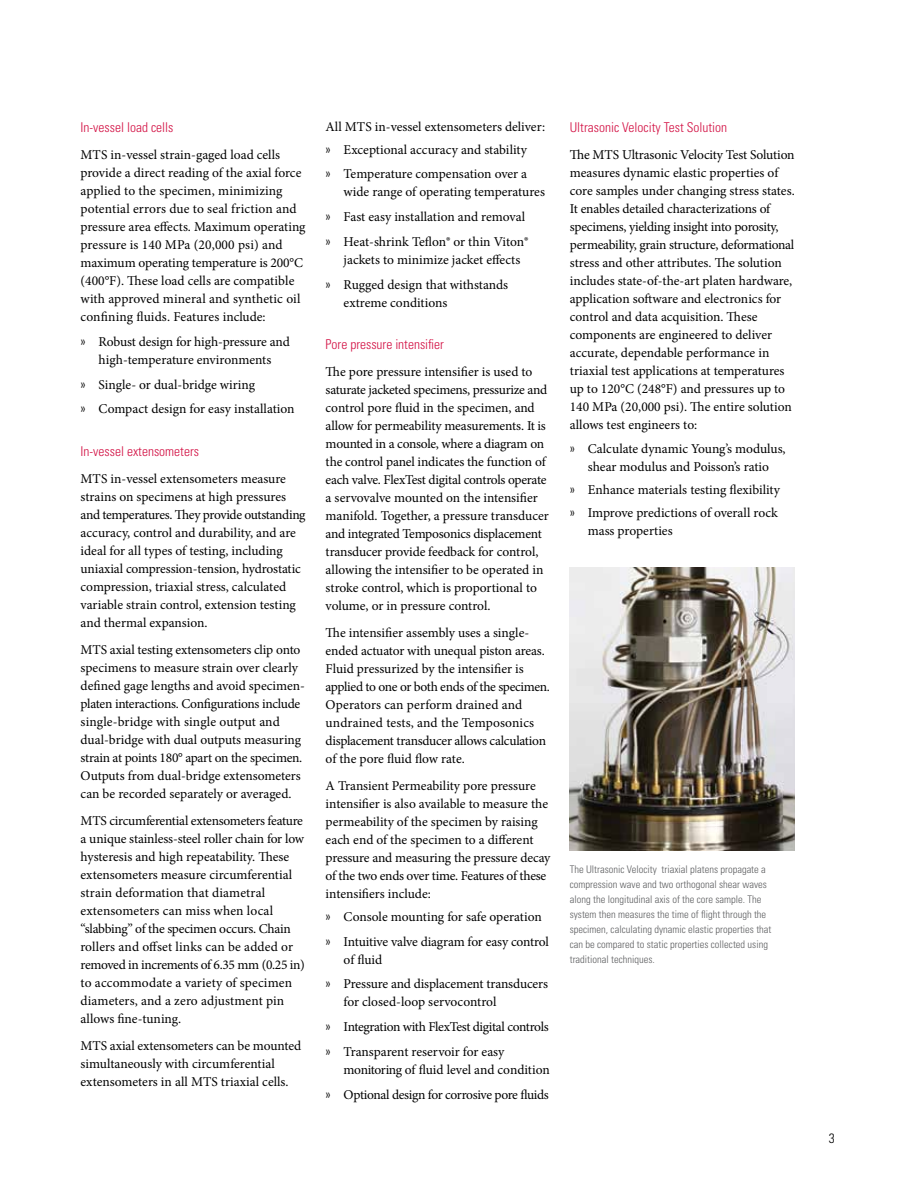
<style>
.page{position:relative;width:918px;height:1188px;background:#fff}
.page>*{position:absolute;margin:0;border:0;box-sizing:border-box;transform-origin:0 0}
.t1{font:13.5px/18px "Minion Pro";letter-spacing:-.005em;color:#000}
.t2{font:300 condensed 13.5px "Univers LT Std";color:#d31245}
.t3{font:13.5px/24.8px "Minion Pro";letter-spacing:-.025em;color:#000;text-align:right}
.t4{font:300 condensed 13.5px "Univers LT Std";color:#000}
.t5{font:300 condensed 10.5px/15px "Univers";color:#5f6062}
.s1{font-family:"Univers";font-weight:300;font-stretch:condensed}
</style>
<div class="page">
<img style="left:570px;top:567px;width:224px;height:283px">
<p class="t2" style="left:81px;top:119px;width:94px">In-vessel load cells</p>
<p class="t1" style="left:81px;top:146px;width:227px">MTS in-vessel strain-gaged load cells provide a direct reading of the axial force applied to the specimen, minimizing potential errors due to seal friction and pressure area effects. Maximum operating pressure is 140 MPa (20,000 psi) and maximum operating temperature is 200°C (400°F). These load cells are compatible with approved mineral and synthetic oil confining fluids. Features include:</p>
<p class="t1" style="left:81px;top:333px;width:211px;text-align:center"><span class="s1">»</span> Robust design for high-pressure and high-temperature environments</p>
<p class="t1" style="left:81px;top:372px;width:216px;line-height:24.8px"><span class="s1">»</span> Single- or dual-bridge wiring<br><span class="s1">»</span> Compact design for easy installation</p>
<p class="t2" style="left:81px;top:443px;width:120px">In-vessel extensometers</p>
<p class="t1" style="left:81px;top:470px;width:227px">MTS in-vessel extensometers measure strains on specimens at high pressures and temperatures. They provide outstanding accuracy, control and durability, and are ideal for all types of testing, including uniaxial compression-tension, hydrostatic compression, triaxial stress, calculated variable strain control, extension testing and thermal expansion.</p>
<p class="t1" style="left:81px;top:641px;width:226px">MTS axial testing extensometers clip onto specimens to measure strain over clearly defined gage lengths and avoid specimen&shy;platen interactions. Configurations include single-bridge with single output and dual-bridge with dual outputs measuring strain at points 180° apart on the specimen.<br>Outputs from dual-bridge extensometers can be recorded separately or averaged.</p>
<p class="t1" style="left:81px;top:812px;width:226px">MTS circumferential extensometers feature a unique stainless-steel roller chain for low hysteresis and high repeatability. These extensometers measure circumferential strain deformation that diametral extensometers can miss when local “slabbing” of the specimen occurs. Chain rollers and offset links can be added or removed in increments of 6.35 mm (0.25 in) to accommodate a variety of specimen diameters, and a zero adjustment pin allows fine-tuning.</p>
<p class="t1" style="left:81px;top:1037px;width:222px">MTS axial extensometers can be mounted simultaneously with circumferential extensometers in all MTS triaxial cells.</p>
<p class="t1" style="left:326px;top:116px;width:221px;line-height:22.6px">All MTS in-vessel extensometers deliver: <span class="s1">»</span> Exceptional accuracy and stability</p>
<p class="t1" style="left:344px;top:165px;width:203px;text-indent:-18px"><span class="s1">»</span> Temperature compensation over a wide range of operating temperatures</p>
<p class="t1" style="left:326px;top:205px;width:204px;line-height:24.8px"><span class="s1">»</span> Fast easy installation and removal <span class="s1">»</span> Heat-shrink Teflon® or thin Viton®</p>
<p class="t1" style="left:326px;top:247px;width:196px;line-height:24.8px;text-indent:18px">jackets to minimize jacket effects <span class="s1">»</span> Rugged design that withstands</p>
<p class="t1" style="left:344px;top:293px;width:105px">extreme conditions</p>
<p class="t2" style="left:326px;top:337px;width:120px">Pore pressure intensifier</p>
<p class="t1" style="left:326px;top:363px;width:225px">The pore pressure intensifier is used to saturate jacketed specimens, pressurize and control pore fluid in the specimen, and allow for permeability measurements. It is mounted in a console, where a diagram on the control panel indicates the function of each valve. FlexTest digital controls operate a servovalve mounted on the intensifier manifold. Together, a pressure transducer and integrated Temposonics displacement transducer provide feedback for control, allowing the intensifier to be operated in stroke control, which is proportional to volume, or in pressure control.</p>
<p class="t1" style="left:326px;top:624px;width:226px">The intensifier assembly uses a single&shy;ended actuator with unequal piston areas.<br>Fluid pressurized by the intensifier is applied to one or both ends of the specimen.<br>Operators can perform drained and undrained tests, and the Temposonics displacement transducer allows calculation of the pore fluid flow rate.</p>
<p class="t1" style="left:326px;top:777px;width:226px">A Transient Permeability pore pressure intensifier is also available to measure the permeability of the specimen by raising each end of the specimen to a different pressure and measuring the pressure decay of the two ends over time. Features of these intensifiers include:</p>
<p class="t1" style="left:326px;top:904px;width:225px;line-height:24.8px"><span class="s1">»</span> Console mounting for safe operation <span class="s1">»</span> Intuitive valve diagram for easy control</p>
<p class="t1" style="left:326px;top:947px;width:224px;line-height:24.8px;text-indent:18px">of fluid<br><span class="s1">»</span> Pressure and displacement transducers</p>
<p class="t1" style="left:326px;top:990px;width:225px;line-height:24.8px;text-indent:18px">for closed-loop servocontrol<br><span class="s1">»</span> Integration with FlexTest digital controls <span class="s1">»</span> Transparent reservoir for easy</p>
<p class="t3" style="left:326px;top:1057px;width:226px">monitoring of fluid level and condition<br><span class="s1">»</span> Optional design for corrosive pore fluids</p>
<p class="t2" style="left:570px;top:119px;width:159px">Ultrasonic Velocity Test Solution</p>
<p class="t1" style="left:570px;top:146px;width:226px">The MTS Ultrasonic Velocity Test Solution measures dynamic elastic properties of core samples under changing stress states.<br>It enables detailed characterizations of specimens, yielding insight into porosity, permeability, grain structure, deformational stress and other attributes. The solution includes state-of-the-art platen hardware, application software and electronics for control and data acquisition. These components are engineered to deliver accurate, dependable performance in triaxial test applications at temperatures up to 120°C (248°F) and pressures up to 140 MPa (20,000 psi). The entire solution allows test engineers to:</p>
<p class="t1" style="left:570px;top:440px;width:217px;text-align:center"><span class="s1">»</span> Calculate dynamic Young’s modulus, shear modulus and Poisson’s ratio</p>
<p class="t1" style="left:570px;top:479px;width:212px;line-height:22.6px"><span class="s1">»</span> Enhance materials testing flexibility <span class="s1">»</span> Improve predictions of overall rock</p>
<p class="t1" style="left:588px;top:521px;width:86px">mass properties</p>
<p class="t5" style="left:570px;top:862px;width:203px">The Ultrasonic Velocity triaxial platens propagate a compression wave and two orthogonal shear waves along the longitudinal axis of the core sample. The system then measures the time of flight through the specimen, calculating dynamic elastic properties that can be compared to static properties collected using traditional techniques.</p>
<p class="t4" style="left:829px;top:1130px;width:7px">3</p>
</div>
